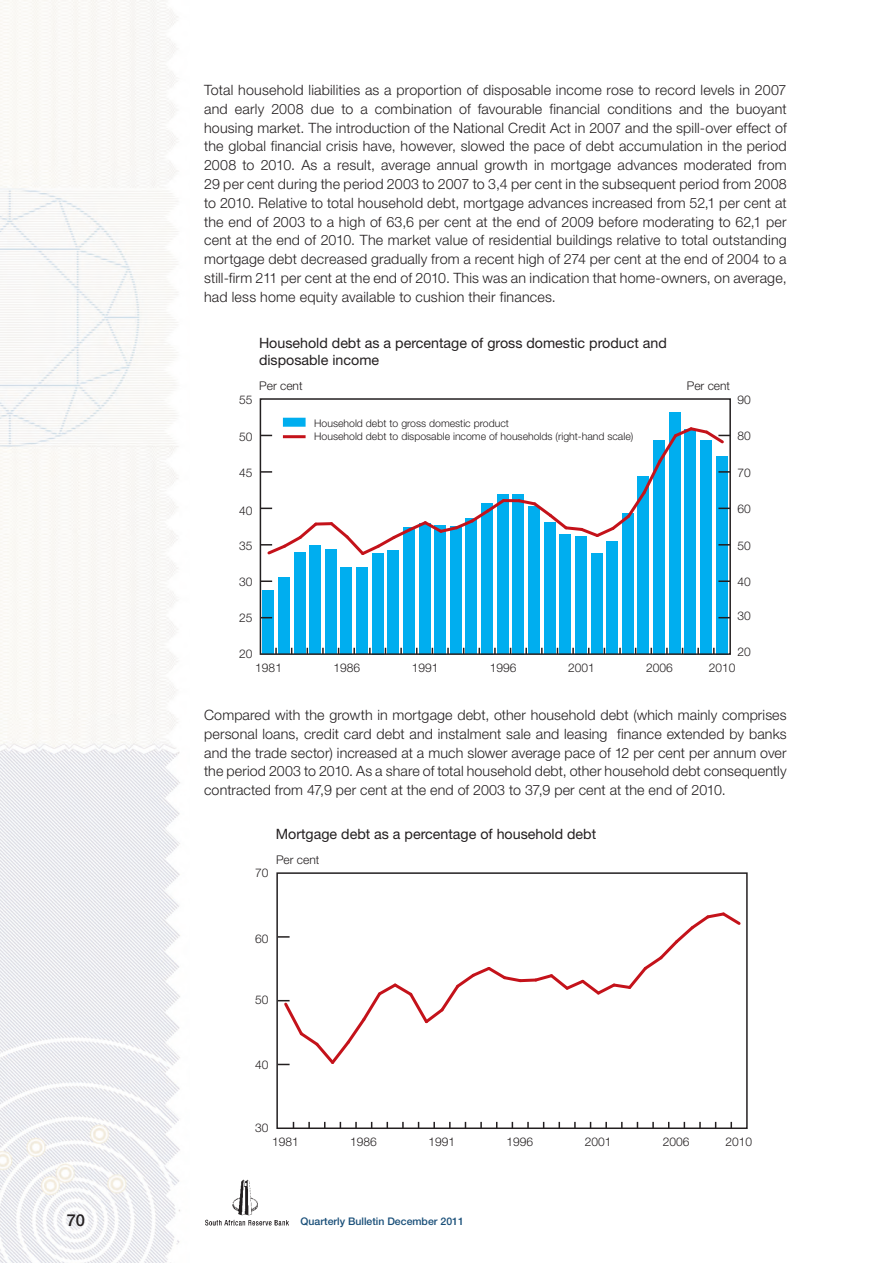
<style>
.page{position:relative;width:893px;height:1263px;background:#fff}
.page>*{position:absolute;margin:0;border:0;box-sizing:border-box;transform-origin:0 0}
.t1{font:500 16.5px "Helvetica Neue LT Pro";color:#231f20}
._1__Body{font:300 14.25px/18.8px "Helvetica Neue LT Pro";letter-spacing:.01em;color:#231f20;text-align:justify}
.t2{font:14.25px/17.1px "Helvetica Neue LT Pro";color:#231f20}
.t3{font:300 12px "Helvetica Neue LT Pro";color:#231f20}
.t4{font:300 12px "Helvetica Neue LT Std";color:#231f20}
.t5{font:300 10.5px/12.6px "Helvetica Neue LT Std";color:#231f20}
.t6{font:500 10.5px "Helvetica Neue LT Pro";color:#184e78}
</style>
<div class="page">
<img style="left:0;top:0;width:180px;height:1263px">
<img style="left:205px;top:1179px;width:84px;height:47px">
<div style="left:263px;top:590px;width:11px;height:64px;background:#00aeef"></div>
<div style="left:278px;top:577px;width:11px;height:77px;background:#00aeef"></div>
<div style="left:294px;top:553px;width:11px;height:101px;background:#00aeef"></div>
<div style="left:309px;top:545px;width:12px;height:109px;background:#00aeef"></div>
<div style="left:325px;top:550px;width:11px;height:104px;background:#00aeef"></div>
<div style="left:341px;top:567px;width:11px;height:87px;background:#00aeef"></div>
<div style="left:356px;top:568px;width:12px;height:86px;background:#00aeef"></div>
<div style="left:372px;top:553px;width:11px;height:101px;background:#00aeef"></div>
<div style="left:388px;top:550px;width:11px;height:104px;background:#00aeef"></div>
<div style="left:403px;top:528px;width:12px;height:126px;background:#00aeef"></div>
<div style="left:419px;top:523px;width:11px;height:131px;background:#00aeef"></div>
<div style="left:435px;top:525px;width:11px;height:129px;background:#00aeef"></div>
<div style="left:450px;top:526px;width:11px;height:128px;background:#00aeef"></div>
<div style="left:466px;top:519px;width:11px;height:135px;background:#00aeef"></div>
<div style="left:481px;top:503px;width:12px;height:151px;background:#00aeef"></div>
<div style="left:497px;top:495px;width:11px;height:159px;background:#00aeef"></div>
<div style="left:513px;top:494px;width:11px;height:160px;background:#00aeef"></div>
<div style="left:528px;top:506px;width:12px;height:148px;background:#00aeef"></div>
<div style="left:544px;top:523px;width:11px;height:131px;background:#00aeef"></div>
<div style="left:560px;top:534px;width:11px;height:120px;background:#00aeef"></div>
<div style="left:575px;top:536px;width:12px;height:118px;background:#00aeef"></div>
<div style="left:591px;top:553px;width:11px;height:101px;background:#00aeef"></div>
<div style="left:607px;top:541px;width:11px;height:113px;background:#00aeef"></div>
<div style="left:622px;top:513px;width:11px;height:141px;background:#00aeef"></div>
<div style="left:638px;top:476px;width:11px;height:178px;background:#00aeef"></div>
<div style="left:653px;top:440px;width:12px;height:214px;background:#00aeef"></div>
<div style="left:669px;top:413px;width:11px;height:241px;background:#00aeef"></div>
<div style="left:685px;top:429px;width:11px;height:225px;background:#00aeef"></div>
<div style="left:700px;top:440px;width:12px;height:214px;background:#00aeef"></div>
<div style="left:716px;top:456px;width:11px;height:198px;background:#00aeef"></div>
<svg style="left:263px;top:580px;width:9px;height:2px"></svg>
<svg style="left:263px;top:471px;width:9px;height:2px"></svg>
<svg style="left:263px;top:522px;width:53px;height:35px"></svg>
<svg style="left:316px;top:522px;width:11px;height:4px"></svg>
<svg style="left:327px;top:499px;width:181px;height:59px"></svg>
<hr style="left:503px;top:499px;width:16px;height:3px;background:#c4121a">
<svg style="left:718px;top:580px;width:10px;height:2px"></svg>
<svg style="left:516px;top:425px;width:212px;height:120px"></svg>
<div style="left:260px;top:398px;width:471px;height:257px;border:2px solid #231f20"></div>
<div style="left:283px;top:418px;width:23px;height:9px;background:#00aeef"></div>
<hr style="left:283px;top:435px;width:23px;height:3px;background:#c4121a">
<svg style="left:727px;top:914px;width:14px;height:11px"></svg>
<svg style="left:279px;top:912px;width:448px;height:154px"></svg>
<div style="left:276px;top:872px;width:472px;height:257px;border:2px solid #231f20"></div>
<p class="_1__Body" style="left:204px;top:80px;width:584px">Total household liabilities as a proportion of disposable income rose to record levels in 2007 and early 2008 due to a combination of favourable financial conditions and the buoyant housing market. The introduction of the National Credit Act in 2007 and the spill-over effect of the global financial crisis have, however, slowed the pace of debt accumulation in the period 2008 to 2010. As a result, average annual growth in mortgage advances moderated from 29 per cent during the period 2003 to 2007 to 3,4 per cent in the subsequent period from 2008 to 2010. Relative to total household debt, mortgage advances increased from 52,1 per cent at the end of 2003 to a high of 63,6 per cent at the end of 2009 before moderating to 62,1 per cent at the end of 2010. The market value of residential buildings relative to total outstanding mortgage debt decreased gradually from a recent high of 274 per cent at the end of 2004 to a still-firm 211 per cent at the end of 2010. This was an indication that home-owners, on average, had less home equity available to cushion their finances.</p>
<p class="t2" style="left:259px;top:334px;width:409px">Household debt as a percentage of gross domestic product and disposable income</p>
<p class="t3" style="left:259px;top:378px;width:45px">Per cent</p>
<p class="t3" style="left:687px;top:378px;width:45px">Per cent</p>
<p class="t3" style="left:239px;top:393px;width:15px">55</p>
<p class="t3" style="left:737px;top:392px;width:15px">90</p>
<p class="t3" style="left:239px;top:429px;width:15px">50</p>
<p class="t5" style="left:314px;top:417px;width:321px">Household debt to gross domestic product<br>Household debt to disposable income of households (right-hand scale)</p>
<p class="t3" style="left:737px;top:429px;width:15px">80</p>
<p class="t3" style="left:239px;top:465px;width:15px">45</p>
<p class="t3" style="left:737px;top:465px;width:15px">70</p>
<p class="t3" style="left:239px;top:503px;width:15px">40</p>
<p class="t3" style="left:737px;top:501px;width:15px">60</p>
<p class="t3" style="left:239px;top:538px;width:15px">35</p>
<p class="t3" style="left:737px;top:538px;width:15px">50</p>
<p class="t3" style="left:239px;top:575px;width:15px">30</p>
<p class="t3" style="left:737px;top:575px;width:15px">40</p>
<p class="t3" style="left:239px;top:610px;width:15px">25</p>
<p class="t3" style="left:737px;top:608px;width:15px">30</p>
<p class="t3" style="left:239px;top:647px;width:15px">20</p>
<p class="t3" style="left:737px;top:644px;width:15px">20</p>
<p class="t4" style="left:255px;top:660px;width:28px">1981</p>
<p class="t4" style="left:333px;top:660px;width:28px">1986</p>
<p class="t4" style="left:412px;top:660px;width:28px">1991</p>
<p class="t4" style="left:490px;top:660px;width:28px">1996</p>
<p class="t4" style="left:568px;top:660px;width:28px">2001</p>
<p class="t4" style="left:646px;top:660px;width:28px">2006</p>
<p class="t4" style="left:709px;top:660px;width:28px">2010</p>
<p class="_1__Body" style="left:204px;top:705px;width:584px">Compared with the growth in mortgage debt, other household debt (which mainly comprises personal loans, credit card debt and instalment sale and leasing finance extended by banks and the trade sector) increased at a much slower average pace of 12 per cent per annum over the period 2003 to 2010. As a share of total household debt, other household debt consequently contracted from 47,9 per cent at the end of 2003 to 37,9 per cent at the end of 2010.</p>
<p class="t2" style="left:276px;top:825px;width:322px">Mortgage debt as a percentage of household debt</p>
<p class="t3" style="left:276px;top:852px;width:45px">Per cent</p>
<p class="t3" style="left:255px;top:865px;width:15px">70</p>
<p class="t3" style="left:255px;top:931px;width:15px">60</p>
<p class="t3" style="left:255px;top:993px;width:15px">50</p>
<p class="t3" style="left:255px;top:1057px;width:15px">40</p>
<p class="t3" style="left:255px;top:1120px;width:15px">30</p>
<p class="t4" style="left:272px;top:1134px;width:28px">1981</p>
<p class="t4" style="left:350px;top:1134px;width:28px">1986</p>
<p class="t4" style="left:428px;top:1134px;width:28px">1991</p>
<p class="t4" style="left:507px;top:1134px;width:28px">1996</p>
<p class="t4" style="left:585px;top:1134px;width:28px">2001</p>
<p class="t4" style="left:663px;top:1134px;width:28px">2006</p>
<p class="t4" style="left:725px;top:1134px;width:28px">2010</p>
<p class="t1" style="left:67px;top:1210px;width:20px">70</p>
<p class="t6" style="left:301px;top:1214px;width:165px">Quarterly Bulletin December 2011</p>
</div>
